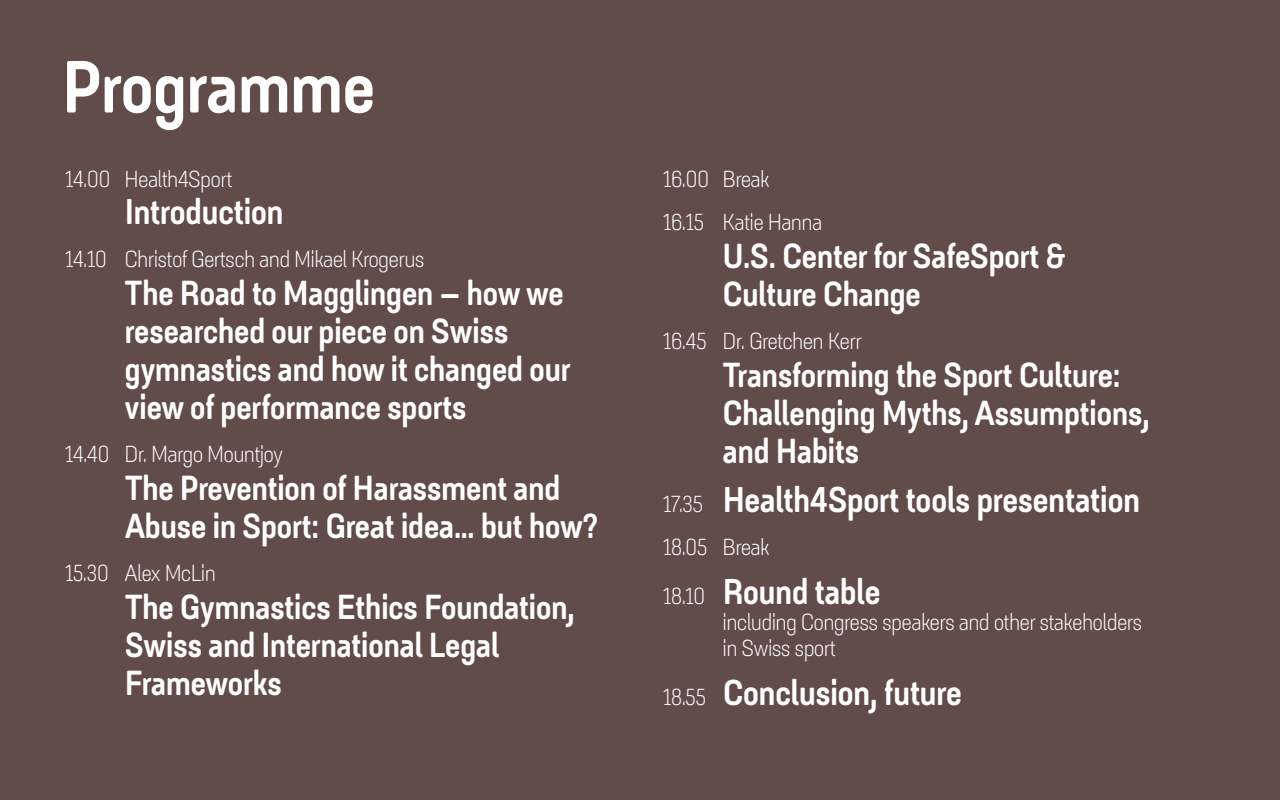
<style>
.page{position:relative;width:1280px;height:800px;background:#624c4a}
.page>*{position:absolute;margin:0;border:0;box-sizing:border-box;transform-origin:0 0}
.t1{font:800 70px "Itaca";color:#fff}
.t2{font:800 34px "Itaca";color:#fff}
.t3{font:800 33px/38px "Itaca";color:#fff}
.t4{font:22px/43px "Itaca";color:#fff}
.s1{font-weight:400;font-size:22px}
</style>
<div class="page">
<h1 class="t1" style="left:63px;top:30px;width:314px">Programme</h1>
<p class="t4" style="left:65px;top:156px;width:169px">14.00 Health4Sport</p>
<p class="t2" style="left:125px;top:183px;width:160px">Introduction</p>
<p class="t4" style="left:65px;top:236px;width:361px">14.10 Christof Gertsch and Mikael Krogerus</p>
<p class="t3" style="left:125px;top:272px;width:447px">The Road to Magglingen – how we researched our piece on Swiss gymnastics and how it changed our view of performance sports</p>
<p class="t4" style="left:65px;top:431px;width:219px">14.40 Dr. Margo Mountjoy</p>
<p class="t3" style="left:125px;top:467px;width:475px">The Prevention of Harassment and<br>Abuse in Sport: Great idea… but how?</p>
<p class="t4" style="left:65px;top:550px;width:152px">15.30 Alex McLin</p>
<p class="t3" style="left:125px;top:586px;width:451px">The Gymnastics Ethics Foundation,<br>Swiss and International Legal<br>Frameworks</p>
<p class="t4" style="left:663px;top:156px;width:161px">16.00 Break<br>16.15 Katie Hanna</p>
<p class="t3" style="left:723px;top:235px;width:344px">U.S. Center for SafeSport &amp;<br>Culture Change</p>
<p class="t4" style="left:663px;top:318px;width:200px">16.45 Dr. Gretchen Kerr</p>
<p class="t3" style="left:723px;top:354px;width:428px">Transforming the Sport Culture:<br>Challenging Myths, Assumptions, and Habits</p>
<p class="t2" style="left:663px;top:472px;width:479px"><span class="s1">17.35</span> Health4Sport tools presentation</p>
<p class="t4" style="left:663px;top:524px;width:108px">18.05 Break</p>
<p class="t2" style="left:663px;top:564px;width:219px"><span class="s1">18.10</span> Round table</p>
<p class="t4" style="left:723px;top:608px;width:420px;line-height:26px">including Congress speakers and other stakeholders in Swiss sport</p>
<p class="t2" style="left:663px;top:665px;width:300px"><span class="s1">18.55</span> Conclusion, future</p>
</div>
